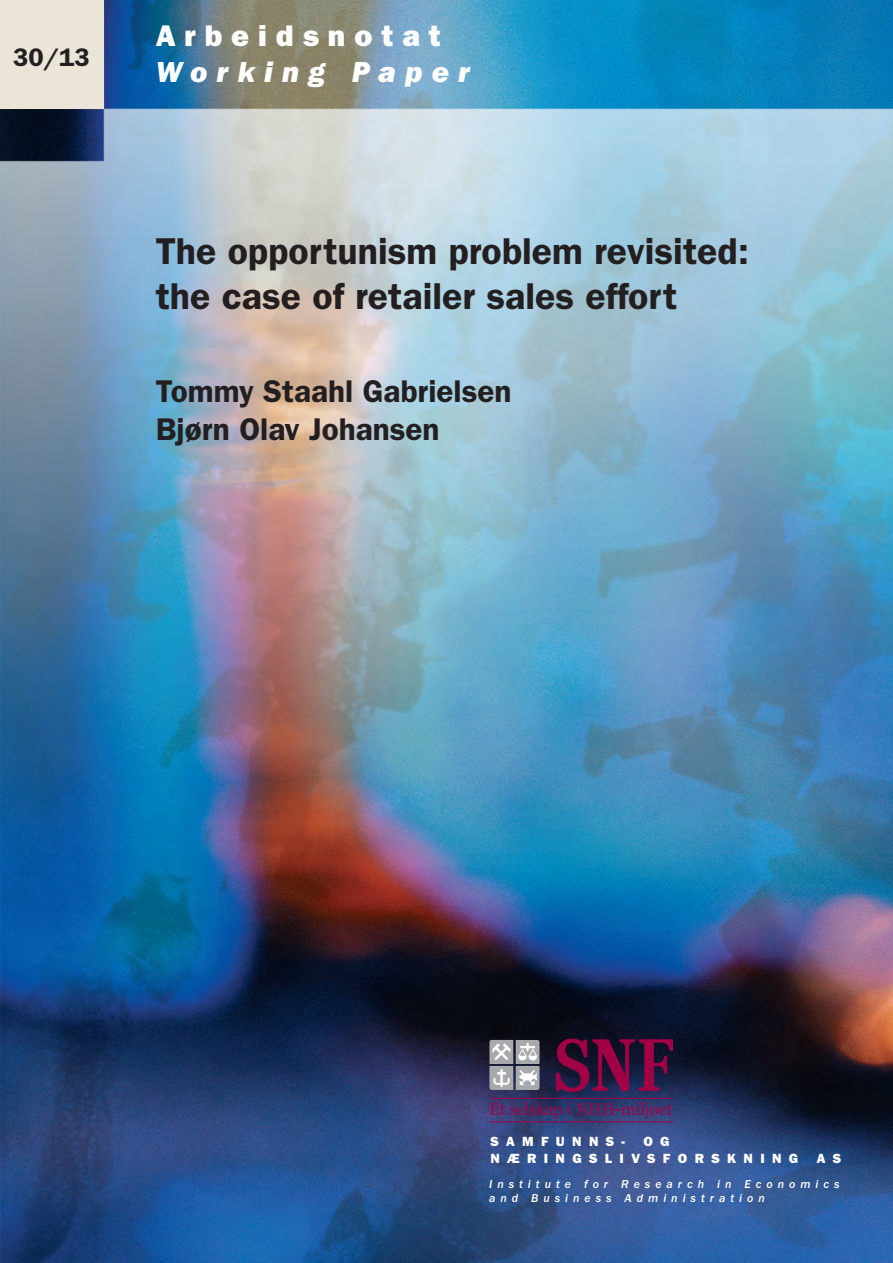
<style>
.page{position:relative;width:893px;height:1263px;background:#fff}
.page>*{position:absolute;margin:0;border:0;box-sizing:border-box;transform-origin:0 0}
.t1{font:600 37.5px/45.5px "Franklin Gothic";color:#231f20}
.t2{font:600 31.5px/37.8px "Franklin Gothic";color:#231f20}
.t3{font:800 30px "Franklin Gothic";letter-spacing:.3em;color:#fff}
.t4{font:italic 800 30px "Franklin Gothic";letter-spacing:.3em;color:#fff}
.t5{font:600 25.5px "Franklin Gothic";color:#231f20}
.t6{font:13.8px/16.5px "Franklin Gothic Hvy";letter-spacing:.53em;color:#fff}
.t7{font:12px/14.7px "Franklin Gothic Mdm Itl";letter-spacing:.415em;color:#fff}
</style>
<div class="page">
<img style="left:0;top:0;width:893px;height:1263px">
<svg style="left:556px;top:1039px;width:117px;height:52px;background:#510e3c"></svg>
<svg style="left:489px;top:1040px;width:51px;height:50px;background:#aaabb1"></svg>
<hr style="left:489px;top:1121px;width:183px;height:1px;background:#a30146">
<hr style="left:489px;top:1098px;width:183px;height:1px;background:#a30146">
<svg style="left:490px;top:1102px;width:182px;height:16px;background:#463167"></svg>
<div style="left:0;top:0;width:104px;height:109px;background:#eae5d6"></div>
<p class="t5" style="left:13px;top:43px;width:78px">30/13</p>
<p class="t3" style="left:156px;top:18px;width:286px">Arbeidsnotat</p>
<p class="t4" style="left:156px;top:55px;width:316px">Working Paper</p>
<p class="t1" style="left:156px;top:228px;width:595px">The opportunism problem revisited: the case of retailer sales effort</p>
<p class="t2" style="left:156px;top:372px;width:357px">Tommy Staahl Gabrielsen<br>Bjørn Olav Johansen</p>
<p class="t6" style="left:490px;top:1133px;width:136px">SAMFUNNS-</p>
<p class="t6" style="left:490px;top:1133px;width:309px;text-indent:153px">O G<br>NÆRINGSLIVSFORSKNING</p>
<p class="t6" style="left:817px;top:1150px;width:26px">A S</p>
<p class="t7" style="left:489px;top:1176px;width:352px">Institute for Research in Economics and Business Administration</p>
</div>
